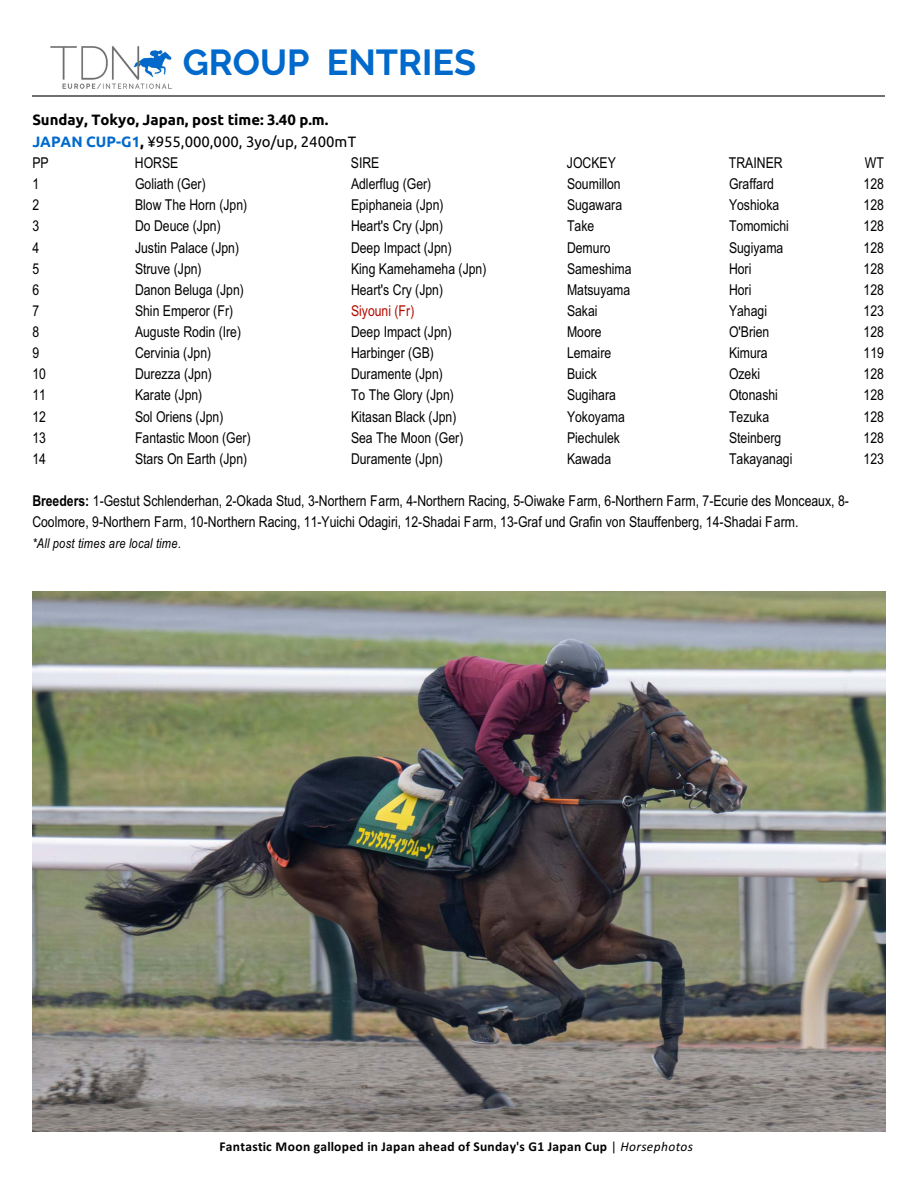
<style>
.page{position:relative;width:918px;height:1188px;background:#fff}
.page>*{position:absolute;margin:0;border:0;box-sizing:border-box;transform-origin:0 0}
.t1{font:700 36px "Raleway";color:#0069cc}
.t2{font:15px/21px "Arial Narrow";color:#000}
.t3{font:700 15px/21.8px "Ubuntu";color:#000}
.t4{font:15px "Arial Narrow";color:#b30b00}
.t5{font:700 13.5px "Calibri";letter-spacing:.025em;color:#000}
.t6{font:italic 13.5px "Arial Narrow";letter-spacing:.02em;color:#000}
.s1{color:#0069cc}
.s2{font-weight:400}
.s3{font-weight:700}
.s4{font-weight:400;font-style:italic}
</style>
<div class="page">
<img style="left:50px;top:46px;width:122px;height:43px">
<hr style="left:32px;top:96px;width:853px;height:1px;background:#707070">
<img style="left:32px;top:591px;width:854px;height:540px">
<h1 class="t1" style="left:183px;top:41px;width:295px">GROUP ENTRIES</h1>
<p class="t3" style="left:32px;top:110px;width:325px">Sunday, Tokyo, Japan, post time: 3.40 p.m.<br><span class="s1">JAPAN CUP-G1</span>, <span class="s2">¥955,000,000, 3yo/up, 2400mT</span></p>
<p class="t2" style="left:32px;top:154px;width:18px">PP</p>
<p class="t2" style="left:135px;top:154px;width:45px">HORSE</p>
<p class="t2" style="left:351px;top:154px;width:30px">SIRE</p>
<p class="t2" style="left:567px;top:154px;width:51px">JOCKEY</p>
<p class="t2" style="left:729px;top:154px;width:55px">TRAINER</p>
<p class="t2" style="left:865px;top:154px;width:21px">WT</p>
<p class="t2" style="left:32px;top:175px;width:8px">1</p>
<p class="t2" style="left:135px;top:175px;width:72px">Goliath (Ger)</p>
<p class="t2" style="left:351px;top:175px;width:82px">Adlerflug (Ger)</p>
<p class="t2" style="left:567px;top:175px;width:55px">Soumillon</p>
<p class="t2" style="left:729px;top:175px;width:46px">Graffard</p>
<p class="t2" style="left:864px;top:175px;width:22px">128</p>
<p class="t2" style="left:32px;top:196px;width:8px">2</p>
<p class="t2" style="left:135px;top:196px;width:114px">Blow The Horn (Jpn)</p>
<p class="t2" style="left:351px;top:196px;width:94px">Epiphaneia (Jpn)</p>
<p class="t2" style="left:567px;top:196px;width:57px">Sugawara</p>
<p class="t2" style="left:729px;top:196px;width:52px">Yoshioka</p>
<p class="t2" style="left:864px;top:196px;width:22px">128</p>
<p class="t2" style="left:32px;top:217px;width:8px">3</p>
<p class="t2" style="left:135px;top:217px;width:87px">Do Deuce (Jpn)</p>
<p class="t2" style="left:351px;top:217px;width:94px">Heart's Cry (Jpn)</p>
<p class="t2" style="left:567px;top:217px;width:29px">Take</p>
<p class="t2" style="left:729px;top:217px;width:61px">Tomomichi</p>
<p class="t2" style="left:864px;top:217px;width:22px">128</p>
<p class="t2" style="left:32px;top:238px;width:8px">4</p>
<p class="t2" style="left:135px;top:238px;width:106px">Justin Palace (Jpn)</p>
<p class="t2" style="left:351px;top:238px;width:102px">Deep Impact (Jpn)</p>
<p class="t2" style="left:567px;top:238px;width:45px">Demuro</p>
<p class="t2" style="left:729px;top:238px;width:56px">Sugiyama</p>
<p class="t2" style="left:864px;top:238px;width:22px">128</p>
<p class="t2" style="left:32px;top:259px;width:8px">5</p>
<p class="t2" style="left:135px;top:259px;width:68px">Struve (Jpn)</p>
<p class="t2" style="left:351px;top:259px;width:137px">King Kamehameha (Jpn)</p>
<p class="t2" style="left:567px;top:259px;width:66px">Sameshima</p>
<p class="t2" style="left:729px;top:259px;width:24px">Hori</p>
<p class="t2" style="left:864px;top:259px;width:22px">128</p>
<p class="t2" style="left:32px;top:280px;width:8px">6</p>
<p class="t2" style="left:135px;top:280px;width:110px">Danon Beluga (Jpn)</p>
<p class="t2" style="left:351px;top:280px;width:94px">Heart's Cry (Jpn)</p>
<p class="t2" style="left:567px;top:280px;width:65px">Matsuyama</p>
<p class="t2" style="left:729px;top:280px;width:24px">Hori</p>
<p class="t2" style="left:864px;top:280px;width:22px">128</p>
<p class="t2" style="left:32px;top:302px;width:8px">7</p>
<p class="t2" style="left:135px;top:302px;width:100px">Shin Emperor (Fr)</p>
<p class="t4" style="left:351px;top:305px;width:65px">Siyouni (Fr)</p>
<p class="t2" style="left:567px;top:302px;width:32px">Sakai</p>
<p class="t2" style="left:729px;top:302px;width:40px">Yahagi</p>
<p class="t2" style="left:864px;top:302px;width:22px">123</p>
<p class="t2" style="left:32px;top:323px;width:8px">8</p>
<p class="t2" style="left:135px;top:323px;width:108px">Auguste Rodin (Ire)</p>
<p class="t2" style="left:351px;top:323px;width:102px">Deep Impact (Jpn)</p>
<p class="t2" style="left:567px;top:323px;width:36px">Moore</p>
<p class="t2" style="left:729px;top:323px;width:42px">O'Brien</p>
<p class="t2" style="left:864px;top:323px;width:22px">128</p>
<p class="t2" style="left:32px;top:344px;width:8px">9</p>
<p class="t2" style="left:135px;top:344px;width:78px">Cervinia (Jpn)</p>
<p class="t2" style="left:351px;top:344px;width:85px">Harbinger (GB)</p>
<p class="t2" style="left:567px;top:344px;width:46px">Lemaire</p>
<p class="t2" style="left:729px;top:344px;width:40px">Kimura</p>
<p class="t2" style="left:864px;top:344px;width:22px">119</p>
<p class="t2" style="left:32px;top:365px;width:15px">10</p>
<p class="t2" style="left:135px;top:365px;width:78px">Durezza (Jpn)</p>
<p class="t2" style="left:351px;top:365px;width:93px">Duramente (Jpn)</p>
<p class="t2" style="left:567px;top:365px;width:31px">Buick</p>
<p class="t2" style="left:729px;top:365px;width:33px">Ozeki</p>
<p class="t2" style="left:864px;top:365px;width:22px">128</p>
<p class="t2" style="left:32px;top:386px;width:15px">11</p>
<p class="t2" style="left:135px;top:386px;width:69px">Karate (Jpn)</p>
<p class="t2" style="left:351px;top:386px;width:104px">To The Glory (Jpn)</p>
<p class="t2" style="left:567px;top:386px;width:51px">Sugihara</p>
<p class="t2" style="left:729px;top:386px;width:51px">Otonashi</p>
<p class="t2" style="left:864px;top:386px;width:22px">128</p>
<p class="t2" style="left:32px;top:407px;width:15px">12</p>
<p class="t2" style="left:135px;top:407px;width:90px">Sol Oriens (Jpn)</p>
<p class="t2" style="left:351px;top:407px;width:107px">Kitasan Black (Jpn)</p>
<p class="t2" style="left:567px;top:407px;width:59px">Yokoyama</p>
<p class="t2" style="left:729px;top:407px;width:42px">Tezuka</p>
<p class="t2" style="left:864px;top:407px;width:22px">128</p>
<p class="t2" style="left:32px;top:428px;width:15px">13</p>
<p class="t2" style="left:135px;top:428px;width:117px">Fantastic Moon (Ger)</p>
<p class="t2" style="left:351px;top:428px;width:114px">Sea The Moon (Ger)</p>
<p class="t2" style="left:567px;top:428px;width:55px">Piechulek</p>
<p class="t2" style="left:729px;top:428px;width:54px">Steinberg</p>
<p class="t2" style="left:864px;top:428px;width:22px">128</p>
<p class="t2" style="left:32px;top:450px;width:15px">14</p>
<p class="t2" style="left:135px;top:450px;width:114px">Stars On Earth (Jpn)</p>
<p class="t2" style="left:351px;top:450px;width:93px">Duramente (Jpn)</p>
<p class="t2" style="left:567px;top:450px;width:46px">Kawada</p>
<p class="t2" style="left:729px;top:450px;width:65px">Takayanagi</p>
<p class="t2" style="left:864px;top:450px;width:22px">123</p>
<p class="t2" style="left:32px;top:492px;width:818px"><span class="s3">Breeders:</span> 1-Gestut Schlenderhan, 2-Okada Stud, 3-Northern Farm, 4-Northern Racing, 5-Oiwake Farm, 6-Northern Farm, 7-Ecurie des Monceaux, 8-<br>Coolmore, 9-Northern Farm, 10-Northern Racing, 11-Yuichi Odagiri, 12-Shadai Farm, 13-Graf und Grafin von Stauffenberg, 14-Shadai Farm.</p>
<p class="t6" style="left:32px;top:538px;width:150px">*All post times are local time.</p>
<p class="t5" style="left:219px;top:1140px;width:475px">Fantastic Moon galloped in Japan ahead of Sunday's G1 Japan Cup <span class="s2">|</span> <span class="s4">Horsephotos</span></p>
</div>
